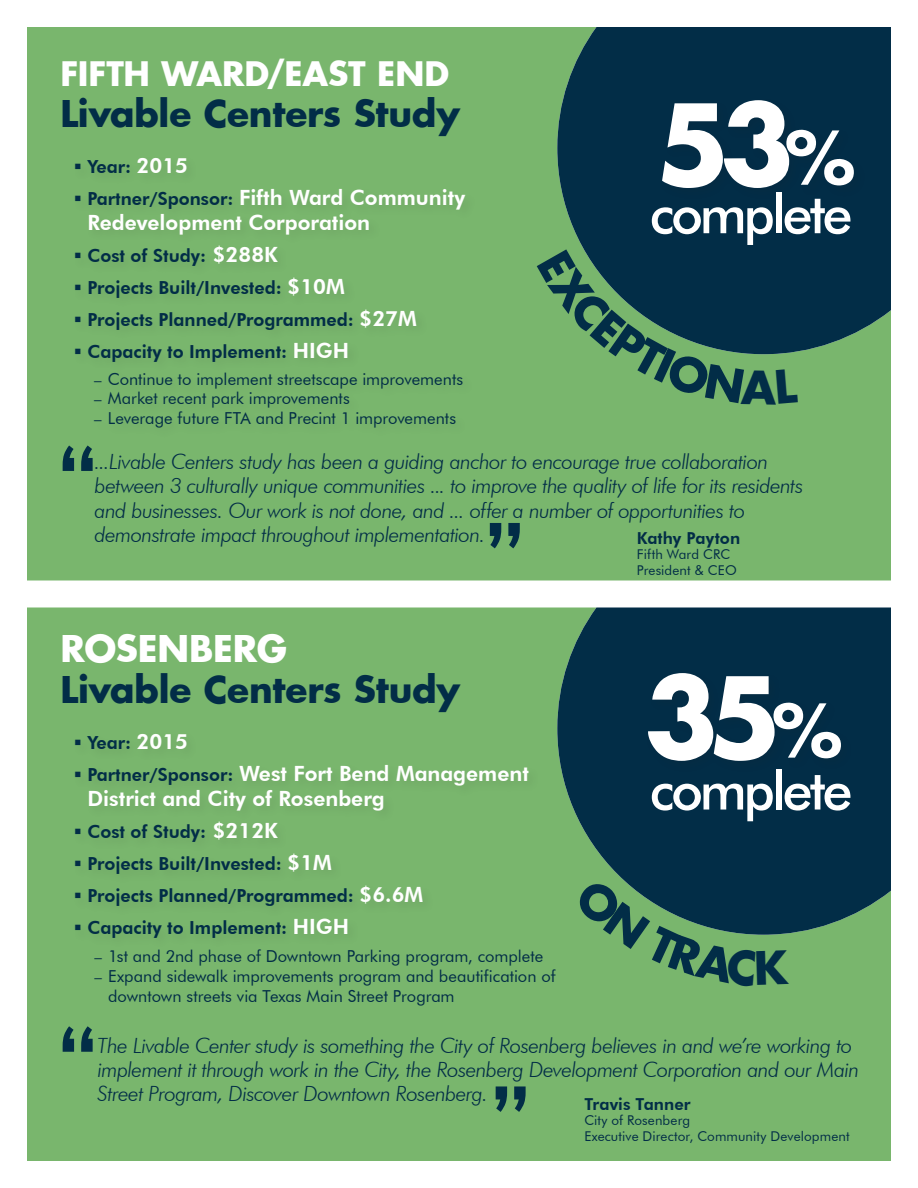
<style>
.page{position:relative;width:918px;height:1188px;background:#fff}
.page>*{position:absolute;margin:0;border:0;box-sizing:border-box;transform-origin:0 0}
.t1{font:700 108px "Futura";color:#fff}
.t2{font:500 54px "Futura BT";letter-spacing:-.06em;color:#fff}
.t3{font:700 36px "Futura";letter-spacing:-.005em;color:#022d47}
.t4{font:700 36px "Futura";letter-spacing:-.005em;color:#fff}
.t5{font:700 33px "Futura";color:#fff}
.t6{font:italic 300 21px/24.2px "Futura BT";letter-spacing:-.03em;color:#022d47}
.t7{font:800 21px/25.2px "Futura BT";color:#fff}
.t8{font:800 18px "Futura BT";color:#022d47}
.t9{font:16.5px/19.8px "Futura BT";color:#022d47}
.t10{font:800 16.5px "Futura BT";letter-spacing:.005em;color:#022d47}
.t11{font:13.5px "Futura BT";letter-spacing:.01em;color:#022d47}
.s1{font-size:21px;color:#fff}
.s2{font-size:18px;color:#022d47}
.s3{font-size:15px}
.s4{font-size:72px}
</style>
<div class="page">
<div style="left:27px;top:27px;width:864px;height:553px;background:#79b66d"></div>
<svg style="left:557px;top:27px;width:334px;height:327px;background:#0a3649"></svg>
<div style="left:27px;top:608px;width:864px;height:553px;background:#79b66d"></div>
<svg style="left:557px;top:608px;width:334px;height:327px;background:#0d3a4a"></svg>
<div style="left:72px;top:155px;width:405px;height:286px;background:#78b56c"></div>
<div style="left:659px;top:96px;width:208px;height:105px;background:#022c46"></div>
<svg style="left:63px;top:445px;width:30px;height:26px"></svg>
<svg style="left:490px;top:523px;width:30px;height:25px"></svg>
<div style="left:72px;top:731px;width:469px;height:219px;background:#79b66d"></div>
<div style="left:645px;top:669px;width:209px;height:105px;background:#022c46"></div>
<svg style="left:63px;top:1026px;width:30px;height:26px"></svg>
<svg style="left:496px;top:1086px;width:30px;height:26px"></svg>
<svg style="left:537px;top:249px;width:261px;height:155px;background:#467c5d"></svg>
<svg style="left:572px;top:877px;width:217px;height:109px;background:#558c61"></svg>
<p class="t5" style="left:60px;top:51px;width:390px">FIFTH WARD/EAST END</p>
<p class="t3" style="left:60px;top:88px;width:401px">Livable Centers Study</p>
<p class="t8" style="left:87px;top:156px;width:102px">Year: <span class="s1">2015</span></p>
<p class="t7" style="left:87px;top:185px;width:379px"><span class="s2">Partner/Sponsor:</span> Fifth Ward Community<br>Redevelopment Corporation</p>
<p class="t8" style="left:87px;top:245px;width:192px">Cost of Study: <span class="s1">$288K</span></p>
<p class="t8" style="left:87px;top:277px;width:259px">Projects Built/Invested: <span class="s1">$10M</span></p>
<p class="t8" style="left:87px;top:309px;width:331px">Projects Planned/Programmed: <span class="s1">$27M</span></p>
<p class="t8" style="left:87px;top:341px;width:263px">Capacity to Implement: <span class="s1">HIGH</span></p>
<p class="t9" style="left:94px;top:369px;width:371px"><span class="s3">–</span> Continue to implement streetscape improvements</p>
<p class="t9" style="left:94px;top:388px;width:257px"><span class="s3">–</span> Market recent park improvements</p>
<p class="t9" style="left:94px;top:408px;width:363px"><span class="s3">–</span> Leverage future FTA and Precint 1 improvements</p>
<p class="t1" style="left:656px;top:69px;width:201px">53<span class="s4">%</span></p>
<p class="t2" style="left:650px;top:181px;width:204px">complete</p>
<p class="t6" style="left:95px;top:450px;width:710px">...Livable Centers study has been a guiding anchor to encourage true collaboration between 3 culturally unique communities ... to improve the quality of life for its residents and businesses. Our work is not done, and ... offer a number of opportunities to demonstrate impact throughout implementation.</p>
<p class="t10" style="left:637px;top:528px;width:105px">Kathy Payton</p>
<p class="t11" style="left:637px;top:546px;width:95px">Fifth Ward CRC</p>
<p class="t11" style="left:637px;top:562px;width:101px">President &amp; CEO</p>
<p class="t4" style="left:61px;top:624px;width:228px">ROSENBERG</p>
<p class="t3" style="left:61px;top:664px;width:401px">Livable Centers Study</p>
<p class="t8" style="left:87px;top:732px;width:102px">Year: <span class="s1">2015</span></p>
<p class="t7" style="left:87px;top:761px;width:443px"><span class="s2">Partner/Sponsor:</span> West Fort Bend Management<br>District and City of Rosenberg</p>
<p class="t8" style="left:87px;top:821px;width:192px">Cost of Study: <span class="s1">$212K</span></p>
<p class="t8" style="left:87px;top:853px;width:246px">Projects Built/Invested: <span class="s1">$1M</span></p>
<p class="t8" style="left:87px;top:885px;width:337px">Projects Planned/Programmed: <span class="s1">$6.6M</span></p>
<p class="t8" style="left:87px;top:917px;width:263px">Capacity to Implement: <span class="s1">HIGH</span></p>
<p class="t9" style="left:95px;top:946px;width:450px"><span class="s3">–</span> 1st and 2nd phase of Downtown Parking program, complete</p>
<p class="t9" style="left:108px;top:966px;width:449px;text-indent:-13px"><span class="s3">–</span> Expand sidewalk improvements program and beautification of downtown streets via Texas Main Street Program</p>
<p class="t1" style="left:644px;top:642px;width:199px">35<span class="s4">%</span></p>
<p class="t2" style="left:650px;top:758px;width:204px">complete</p>
<p class="t6" style="left:98px;top:1033px;width:763px">The Livable Center study is something the City of Rosenberg believes in and we’re working to implement it through work in the City, the Rosenberg Development Corporation and our Main<br>Street Program, Discover Downtown Rosenberg.</p>
<p class="t10" style="left:584px;top:1094px;width:108px">Travis Tanner</p>
<p class="t11" style="left:584px;top:1112px;width:107px">City of Rosenberg</p>
<p class="t11" style="left:584px;top:1128px;width:267px">Executive Director, Community Development</p>
</div>
